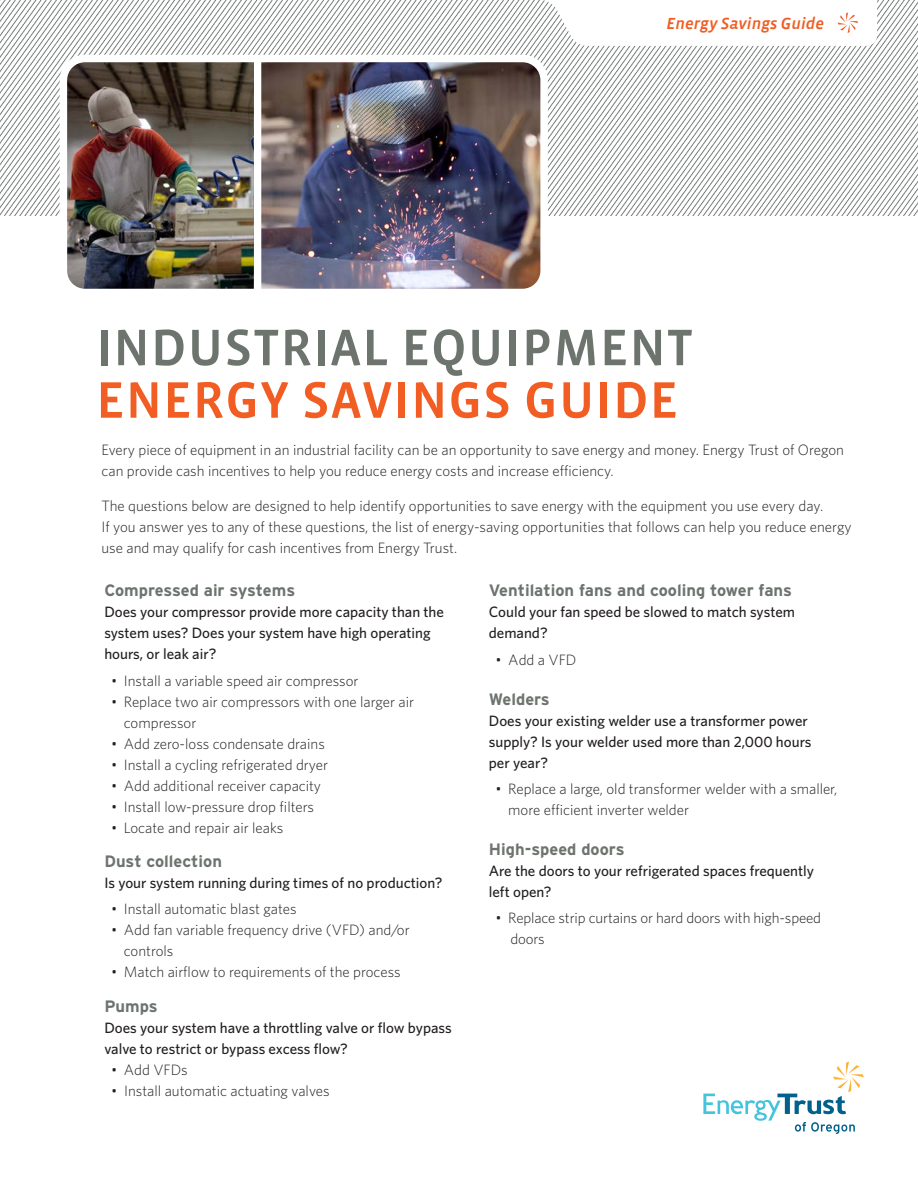
<style>
.page{position:relative;width:918px;height:1188px;background:#fff}
.page>*{position:absolute;margin:0;border:0;box-sizing:border-box;transform-origin:0 0}
.headline_1___35_35{font:52.5px "Vista Sans Med";letter-spacing:.02em;color:#6d746e}
.headline_1___35_35-2{font:52.5px "Vista Sans Med";letter-spacing:.02em;color:#f15d22}
.headline_4___10_14{font:700 16.5px "Interstate";color:#6d746e}
.tab_descriptor{font:italic 16.5px "Vista Sans Med";color:#f15d22}
.body___bulleted_list{font:700 16.5px "Interstate";color:#6d746e}
.body___bulleted_list-2{font:300 15px/21px "Whitney";color:#231f20}
.body___9_5_13{font:300 15px/21px "Whitney";color:#231f20}
.headline_4___10_14-2{font:500 15px/21px "Whitney";color:#231f20}
.body___bulleted_list-3{font:500 15px/21px "Whitney";color:#231f20}
</style>
<div class="page">
<img style="left:0;top:0;width:918px;height:216px">
<svg style="left:703px;top:1061px;width:161px;height:73px"></svg>
<img style="left:261px;top:58px;width:284px;height:229px">
<div style="left:254px;top:58px;width:7px;height:232px;background:#fff"></div>
<img style="left:63px;top:61px;width:191px;height:226px">
<div style="left:60px;top:55px;width:488px;height:241px;border:8px solid #fff;border-radius:22px"></div>
<svg style="left:527px;top:0;width:350px;height:46px"></svg>
<p class="tab_descriptor" style="left:667px;top:15px;width:159px">Energy Savings Guide</p>
<p class="headline_1___35_35" style="left:96px;top:321px;width:598px">INDUSTRIAL EQUIPMENT</p>
<p class="headline_1___35_35-2" style="left:96px;top:373px;width:584px">ENERGY SAVINGS GUIDE</p>
<p class="body___9_5_13" style="left:102px;top:439px;width:744px">Every piece of equipment in an industrial facility can be an opportunity to save energy and money. Energy Trust of Oregon can provide cash incentives to help you reduce energy costs and increase efficiency.</p>
<p class="body___9_5_13" style="left:102px;top:495px;width:752px">The questions below are designed to help identify opportunities to save energy with the equipment you use every day.<br>If you answer yes to any of these questions, the list of energy-saving opportunities that follows can help you reduce energy use and may qualify for cash incentives from Energy Trust.</p>
<p class="headline_4___10_14" style="left:104px;top:581px;width:192px">Compressed air systems</p>
<p class="headline_4___10_14-2" style="left:104px;top:601px;width:341px">Does your compressor provide more capacity than the system uses? Does your system have high operating hours, or leak air?</p>
<p class="body___bulleted_list-2" style="left:111px;top:670px;width:249px">• Install a variable speed air compressor</p>
<p class="body___bulleted_list-2" style="left:124px;top:691px;width:292px;text-indent:-13px">• Replace two air compressors with one larger air compressor</p>
<p class="body___bulleted_list-2" style="left:111px;top:733px;width:215px">• Add zero-loss condensate drains</p>
<p class="body___bulleted_list-2" style="left:111px;top:754px;width:219px">• Install a cycling refrigerated dryer</p>
<p class="body___bulleted_list-2" style="left:111px;top:775px;width:212px">• Add additional receiver capacity</p>
<p class="body___bulleted_list-2" style="left:111px;top:796px;width:205px">• Install low-pressure drop filters</p>
<p class="body___bulleted_list-2" style="left:111px;top:817px;width:174px">• Locate and repair air leaks</p>
<p class="headline_4___10_14" style="left:104px;top:851px;width:119px">Dust collection</p>
<p class="headline_4___10_14-2" style="left:104px;top:872px;width:340px">Is your system running during times of no production?</p>
<p class="body___bulleted_list-2" style="left:111px;top:898px;width:187px">• Install automatic blast gates</p>
<p class="body___bulleted_list-2" style="left:124px;top:919px;width:287px;text-indent:-13px">• Add fan variable frequency drive (VFD) and/or controls</p>
<p class="body___bulleted_list-2" style="left:111px;top:961px;width:291px">• Match airflow to requirements of the process</p>
<p class="body___bulleted_list" style="left:104px;top:996px;width:55px">Pumps</p>
<p class="body___bulleted_list-3" style="left:104px;top:1017px;width:349px">Does your system have a throttling valve or flow bypass valve to restrict or bypass excess flow?</p>
<p class="body___bulleted_list-2" style="left:111px;top:1058px;width:78px">• Add VFDs</p>
<p class="body___bulleted_list-2" style="left:111px;top:1079px;width:220px">• Install automatic actuating valves</p>
<p class="headline_4___10_14" style="left:489px;top:581px;width:305px">Ventilation fans and cooling tower fans</p>
<p class="headline_4___10_14-2" style="left:489px;top:601px;width:308px">Could your fan speed be slowed to match system demand?</p>
<p class="body___bulleted_list-2" style="left:496px;top:649px;width:82px">• Add a VFD</p>
<p class="headline_4___10_14" style="left:489px;top:689px;width:63px">Welders</p>
<p class="headline_4___10_14-2" style="left:489px;top:710px;width:324px">Does your existing welder use a transformer power supply? Is your welder used more than 2,000 hours per year?</p>
<p class="body___bulleted_list-2" style="left:508px;top:778px;width:331px;text-indent:-13px">• Replace a large, old transformer welder with a smaller, more efficient inverter welder</p>
<p class="headline_4___10_14" style="left:489px;top:839px;width:137px">High-speed doors</p>
<p class="headline_4___10_14-2" style="left:489px;top:860px;width:327px">Are the doors to your refrigerated spaces frequently left open?</p>
<p class="body___bulleted_list-2" style="left:510px;top:907px;width:312px;text-indent:-15px">• Replace strip curtains or hard doors with high-speed doors</p>
</div>
